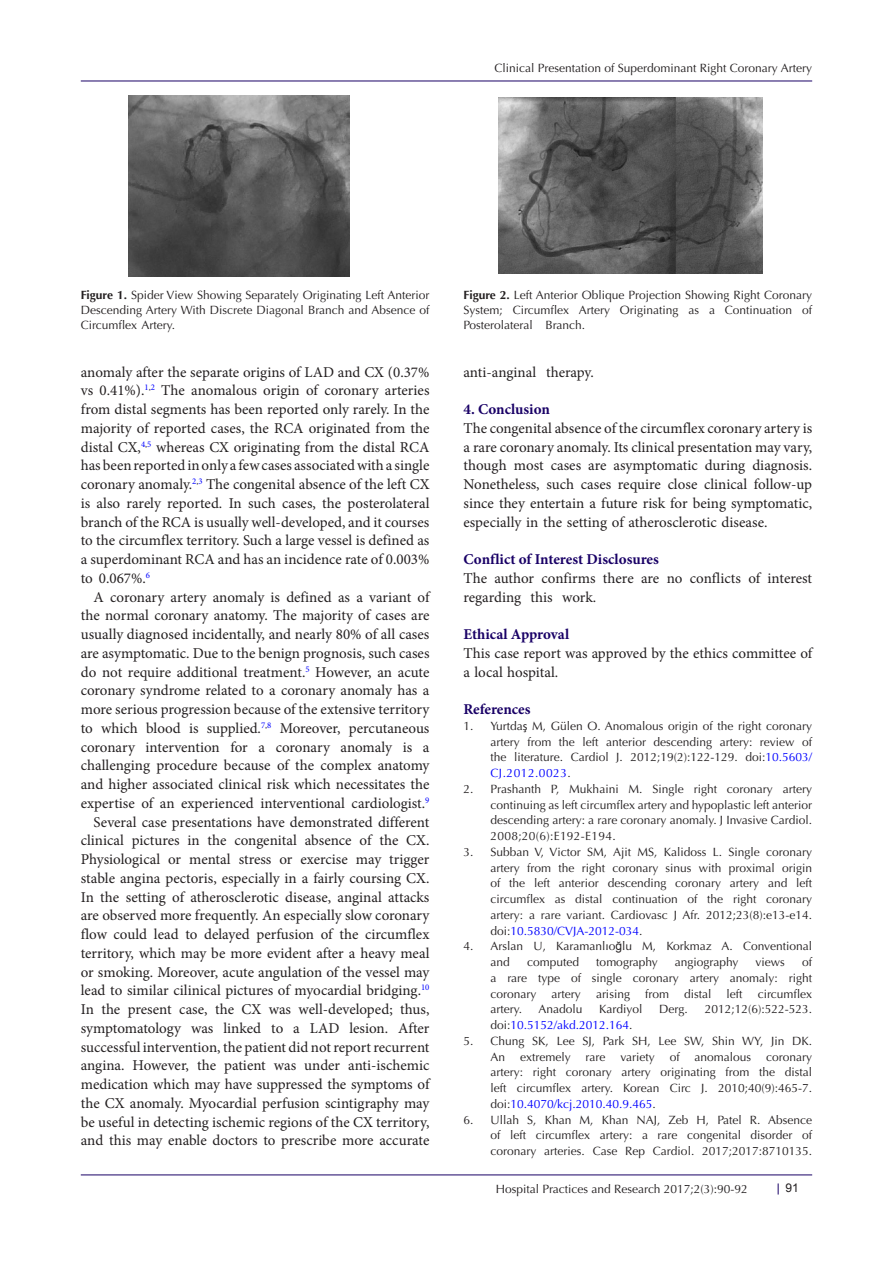
<style>
.page{position:relative;width:893px;height:1263px;background:#fff}
.page>*{position:absolute;margin:0;border:0;box-sizing:border-box;transform-origin:0 0}
.t1{font:15px/18.8px "Minion Pro";color:#231f20;text-align:justify}
.t2{font:700 15px "Minion Pro";color:#190066}
.heading_1{font:12px/15.8px "Optima LT Std";color:#231f20;text-align:justify}
.t3{font:12px "Optima LT Std";color:#00f}
.t4{font:12px "Arial";color:#231f20}
.s1{font-weight:700}
.s2{font-family:"Calibri"}
.s3{color:#00f}
.s4{font-family:"Arial"}
.s5{color:#231f20}
</style>
<div class="page">
<hr style="left:81px;top:81px;width:731px;height:1px;background:#190066">
<hr style="left:81px;top:1175px;width:731px;height:1px;background:#190066">
<img style="left:129px;top:95px;width:220px;height:181px">
<img style="left:499px;top:98px;width:263px;height:175px">
<p class="heading_1" style="left:494px;top:60px;width:319px">Clinical Presentation of Superdominant Right Coronary Artery</p>
<p class="heading_1" style="left:81px;top:288px;width:350px;line-height:15px"><span class="s1">Figure 1.</span> Spider View Showing Separately Originating Left Anterior Descending Artery With Discrete Diagonal Branch and Absence of Circumflex Artery.</p>
<p class="heading_1" style="left:463px;top:288px;width:350px;line-height:15px"><span class="s1">Figure 2.</span> Left Anterior Oblique Projection Showing Right Coronary System; Circumflex Artery Originating as a Continuation of Posterolateral Branch.</p>
<p class="t1" style="left:81px;top:362px;width:350px">anomaly after the separate origins of LAD and CX (0.37% vs 0.41%).<sup>1</sup><sup>,</sup><sup>2</sup> The anomalous origin of coronary arteries from distal segments has been reported only rarely. In the majority of reported cases, the RCA originated from the distal CX,<sup>4</sup><sup>,</sup><sup>5</sup> whereas CX originating from the distal RCA has been reported in only a few cases associated with a single coronary anomaly.<sup>2</sup><sup>,</sup><sup>3</sup> The congenital absence of the left CX is also rarely reported. In such cases, the posterolateral branch of the RCA is usually well-developed, and it courses to the circumflex territory. Such a large vessel is defined as a superdominant RCA and has an incidence rate of 0.003% to 0.067%.<sup>6</sup></p>
<p class="t1" style="left:81px;top:587px;width:350px;text-indent:13px">A coronary artery anomaly is defined as a variant of the normal coronary anatomy. The majority of cases are usually diagnosed incidentally, and nearly 80% of all cases are asymptomatic. Due to the benign prognosis, such cases do not require additional treatment.<sup>5</sup> However, an acute coronary syndrome related to a coronary anomaly has a more serious progression because of the extensive territory to which blood is supplied.<sup>7</sup><sup>,</sup><sup>8</sup> Moreover, percutaneous coronary intervention for a coronary anomaly is a challenging procedure because of the complex anatomy and higher associated clinical risk which necessitates the expertise of an experienced interventional cardiologist.<sup>9</sup></p>
<p class="t1" style="left:81px;top:812px;width:350px;text-indent:13px">Several case presentations have demonstrated different clinical pictures in the congenital absence of the CX.<br>Physiological or mental stress or exercise may trigger stable angina pectoris, especially in a fairly coursing CX.<br>In the setting of atherosclerotic disease, anginal attacks are observed more frequently. An especially slow coronary flow could lead to delayed perfusion of the circumflex territory, which may be more evident after a heavy meal or smoking. Moreover, acute angulation of the vessel may lead to similar cilinical pictures of myocardial bridging.<sup>10<br></sup>In the present case, the CX was well-developed; thus, symptomatology was linked to a LAD lesion. After successful intervention, the patient did not report recurrent angina. However, the patient was under anti-ischemic medication which may have suppressed the symptoms of the CX anomaly. Myocardial perfusion scintigraphy may be useful in detecting ischemic regions of the CX territory, and this may enable doctors to prescribe more accurate</p>
<p class="t1" style="left:463px;top:362px;width:132px">anti-anginal therapy.</p>
<p class="t2" style="left:463px;top:399px;width:88px">4. Conclusion</p>
<p class="t1" style="left:463px;top:419px;width:350px">The congenital absence of the circumflex coronary artery is a rare coronary anomaly. Its clinical presentation may vary, though most cases are asymptomatic during diagnosis.<br>Nonetheless, such cases require close clinical follow-up since they entertain a future risk for being symptomatic, especially in the setting of atherosclerotic disease.</p>
<p class="t2" style="left:463px;top:549px;width:197px">Conflict of Interest Disclosures</p>
<p class="t1" style="left:463px;top:569px;width:350px">The author confirms there are no conflicts of interest regarding this work.</p>
<p class="t2" style="left:463px;top:624px;width:107px">Ethical Approval</p>
<p class="t1" style="left:463px;top:644px;width:350px">This case report was approved by the ethics committee of a local hospital.</p>
<p class="t2" style="left:463px;top:699px;width:69px">References</p>
<p class="heading_1" style="left:490px;top:718px;width:323px;text-indent:-27px">1. Yurtda<span class="s2">ş</span> M, Gülen O. Anomalous origin of the right coronary artery from the left anterior descending artery: review of the literature. Cardiol J. 2012;19(2):122-129. doi:<span class="s3">10.5603/ CJ.2012.0023</span>.</p>
<p class="heading_1" style="left:490px;top:781px;width:323px;text-indent:-27px">2. Prashanth P, Mukhaini M. Single right coronary artery continuing as left circumflex artery and hypoplastic left anterior descending artery: a rare coronary anomaly. J Invasive Cardiol.<br>2008;20(6):E192-E194.</p>
<p class="heading_1" style="left:490px;top:844px;width:323px;text-indent:-27px">3. Subban V, Victor SM, Ajit MS, Kalidoss L. Single coronary artery from the right coronary sinus with proximal origin of the left anterior descending coronary artery and left circumflex as distal continuation of the right coronary artery: a rare variant. Cardiovasc J Afr. 2012;23(8):e13-e14. doi:<span class="s3">10.5830/CVJA-2012-034</span>.</p>
<p class="heading_1" style="left:490px;top:939px;width:323px;text-indent:-27px">4. Arslan U, Karamanlıo<span class="s4">ğ</span>lu M, Korkmaz A. Conventional and</p>
<p class="heading_1" style="left:490px;top:954px;width:323px;text-indent:312px">of a rare type of single coronary artery anomaly: right coronary</p>
<p class="heading_1" style="left:527px;top:954px;width:54px">computed</p>
<p class="heading_1" style="left:596px;top:954px;width:63px">tomography</p>
<p class="heading_1" style="left:675px;top:954px;width:65px">angiography</p>
<p class="heading_1" style="left:756px;top:954px;width:31px">views</p>
<p class="heading_1" style="left:552px;top:986px;width:31px">artery</p>
<p class="heading_1" style="left:596px;top:986px;width:36px">arising</p>
<p class="heading_1" style="left:645px;top:986px;width:25px">from</p>
<p class="heading_1" style="left:684px;top:986px;width:29px">distal</p>
<p class="heading_1" style="left:727px;top:986px;width:18px">left</p>
<p class="heading_1" style="left:758px;top:986px;width:56px">circumflex</p>
<p class="heading_1" style="left:490px;top:1002px;width:33px">artery.</p>
<p class="heading_1" style="left:538px;top:1002px;width:46px">Anadolu</p>
<p class="heading_1" style="left:599px;top:1002px;width:45px">Kardiyol</p>
<p class="heading_1" style="left:659px;top:1002px;width:30px">Derg.</p>
<p class="heading_1" style="left:705px;top:1002px;width:109px">2012;12(6):522-523.</p>
<p class="t3" style="left:490px;top:1018px;width:144px"><span class="s5">doi:</span>10.5152/akd.2012.164<span class="s5">.</span></p>
<p class="heading_1" style="left:490px;top:1033px;width:323px;text-indent:-27px">5. Chung SK, Lee SJ, Park SH, Lee SW, Shin WY, Jin DK.<br>An extremely rare variety of anomalous coronary artery: right coronary artery originating from the distal left circumflex artery. Korean Circ J. 2010;40(9):465-7. doi:<span class="s3">10.4070/kcj.2010.40.9.465</span>.</p>
<p class="heading_1" style="left:490px;top:1112px;width:323px;text-indent:-27px">6. Ullah S, Khan M, Khan NAJ, Zeb H, Patel R. Absence of left circumflex artery: a rare congenital disorder of coronary arteries. Case Rep Cardiol. 2017;2017:8710135.</p>
<p class="heading_1" style="left:496px;top:1181px;width:254px">Hospital Practices and Research 2017;2(3):90-92</p>
<p class="t4" style="left:785px;top:1180px;width:15px">91</p>
</div>
